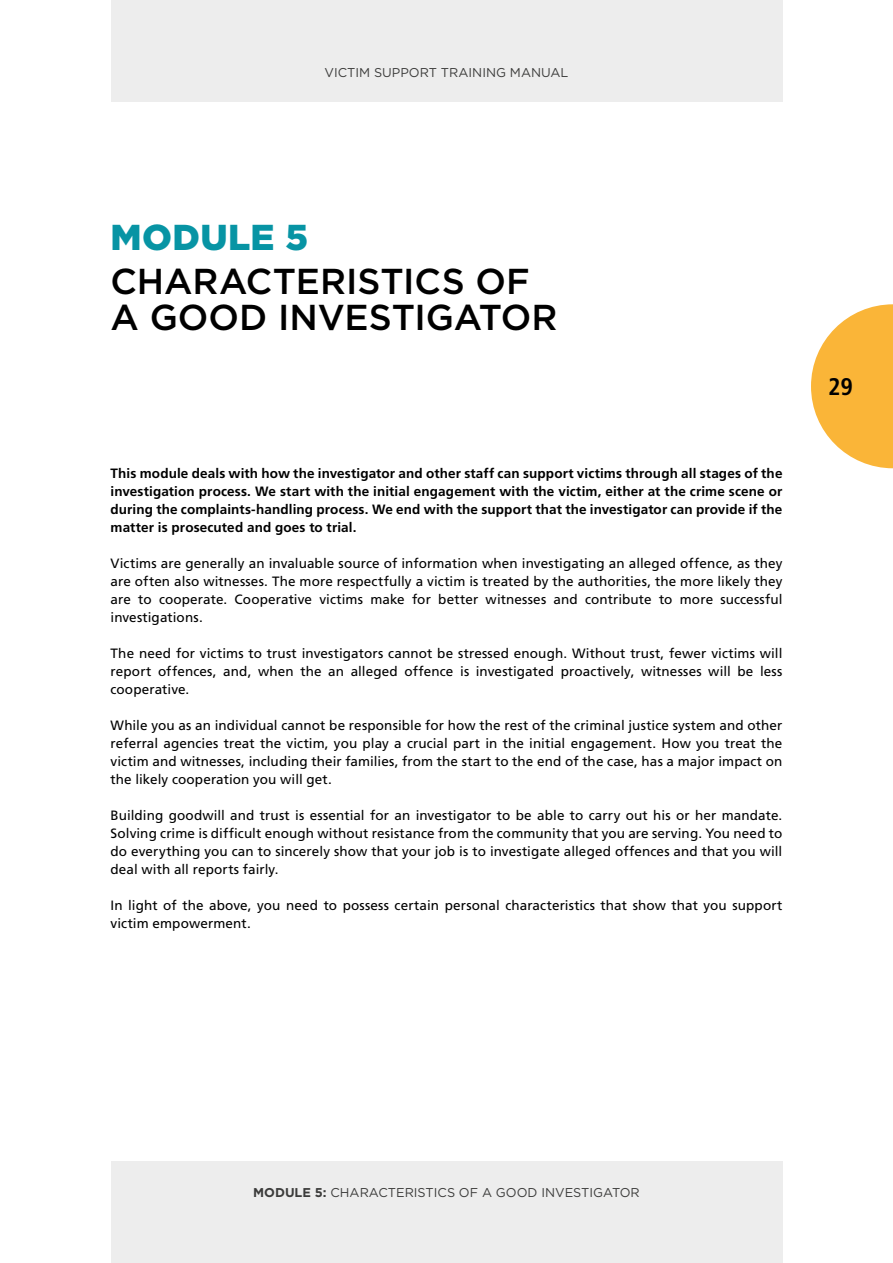
<style>
.page{position:relative;width:893px;height:1263px;background:#fff}
.page>*{position:absolute;margin:0;border:0;box-sizing:border-box;transform-origin:0 0}
.t1{font:500 36px/36px "Gotham";letter-spacing:-.005em;color:#000}
.t2{font:900 36px "Gotham";letter-spacing:.01em;color:#0794a4}
.t3{font:700 condensed 24px "Frutiger LT Std";color:#000}
.t4{font:13.5px/18px "Frutiger LT Std";letter-spacing:.005em;color:#000;text-align:justify}
.t5{font:700 13.5px/18px "Frutiger LT Std";letter-spacing:.01em;color:#000;text-align:justify}
.t6{font:12.75px "Gotham";color:#3c3c3b}
.s1{font-weight:700}
</style>
<div class="page">
<div style="left:111px;top:1161px;width:671px;height:102px;background:#ededed"></div>
<div style="left:111px;top:0;width:671px;height:102px;background:#ededed"></div>
<svg style="left:811px;top:304px;width:82px;height:164px"></svg>
<p class="t6" style="left:324px;top:64px;width:245px">VICTIM SUPPORT TRAINING MANUAL</p>
<h1 class="t2" style="left:111px;top:212px;width:199px">MODULE 5</h1>
<h1 class="t1" style="left:111px;top:263px;width:448px">CHARACTERISTICS OF<br>A GOOD INVESTIGATOR</h1>
<p class="t5" style="left:111px;top:465px;width:673px">This module deals with how the investigator and other staff can support victims through all stages of the investigation process. We start with the initial engagement with the victim, either at the crime scene or during the complaints-handling process. We end with the support that the investigator can provide if the matter is prosecuted and goes to trial.</p>
<p class="t4" style="left:111px;top:555px;width:673px">Victims are generally an invaluable source of information when investigating an alleged offence, as they are often also witnesses. The more respectfully a victim is treated by the authorities, the more likely they are to cooperate. Cooperative victims make for better witnesses and contribute to more successful investigations.</p>
<p class="t4" style="left:111px;top:645px;width:673px">The need for victims to trust investigators cannot be stressed enough. Without trust, fewer victims will report offences, and, when the an alleged offence is investigated proactively, witnesses will be less cooperative.</p>
<p class="t4" style="left:111px;top:717px;width:673px">While you as an individual cannot be responsible for how the rest of the criminal justice system and other referral agencies treat the victim, you play a crucial part in the initial engagement. How you treat the victim and witnesses, including their families, from the start to the end of the case, has a major impact on the likely cooperation you will get.</p>
<p class="t4" style="left:111px;top:807px;width:673px">Building goodwill and trust is essential for an investigator to be able to carry out his or her mandate.<br>Solving crime is difficult enough without resistance from the community that you are serving. You need to do everything you can to sincerely show that your job is to investigate alleged offences and that you will deal with all reports fairly.</p>
<p class="t4" style="left:111px;top:897px;width:673px">In light of the above, you need to possess certain personal characteristics that show that you support victim empowerment.</p>
<h2 class="t3" style="left:828px;top:373px;width:26px">29</h2>
<p class="t6" style="left:253px;top:1184px;width:388px"><span class="s1">MODULE 5:</span> CHARACTERISTICS OF A GOOD INVESTIGATOR</p>
</div>
